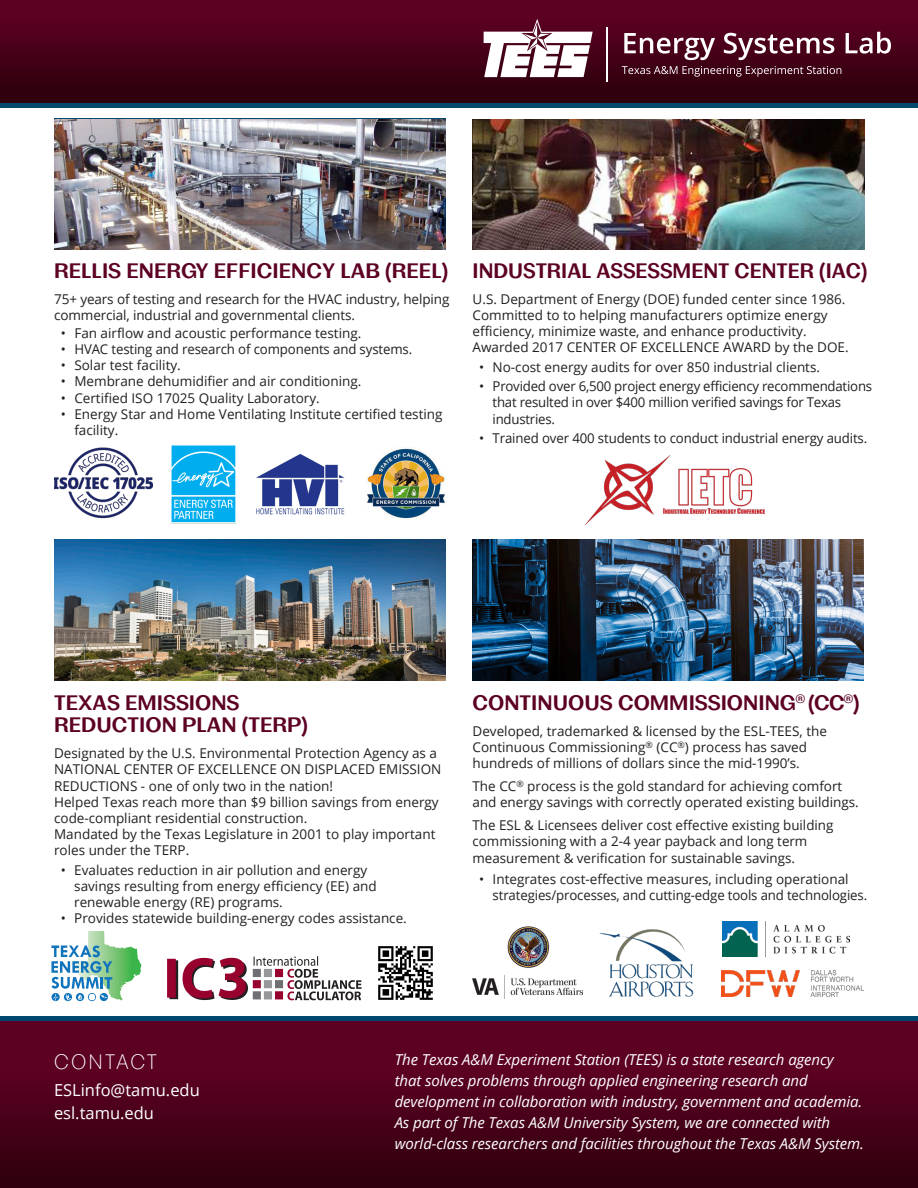
<style>
.page{position:relative;width:918px;height:1188px;background:#fff}
.page>*{position:absolute;margin:0;border:0;box-sizing:border-box;transform-origin:0 0}
.t1{font:600 19.5px/22.5px "Moriston";color:#5c0024}
.t2{font:300 19.5px "Moriston";letter-spacing:.095em;color:#fff}
.t3{font:16.5px "Open Sans";color:#fff}
.t4{font:italic 15px/21px "Open Sans";letter-spacing:-.005em;color:#fff}
.t5{font:13.5px/16.2px "Open Sans";color:#231f20}
</style>
<div class="page">
<div style="left:0;top:102px;width:918px;height:5px;background:#02486f"></div>
<div style="left:0;top:0;width:918px;height:102px;background:#5c0024"></div>
<div style="left:0;top:3px;width:918px;height:99px;background:linear-gradient(to bottom,#620027,#2c000a)"></div>
<div style="left:0;top:1016px;width:918px;height:5px;background:#02486f"></div>
<div style="left:0;top:1021px;width:918px;height:167px;background:#5c0024"></div>
<div style="left:0;top:1047px;width:918px;height:141px;background:linear-gradient(to bottom,#620027,#2f000c)"></div>
<svg style="left:622px;top:66px;width:219px;height:11px"></svg>
<svg style="left:624px;top:33px;width:91px;height:27px"></svg>
<svg style="left:724px;top:33px;width:110px;height:27px"></svg>
<svg style="left:846px;top:32px;width:45px;height:22px"></svg>
<svg style="left:484px;top:19px;width:109px;height:58px"></svg>
<hr style="left:606px;top:27px;width:1px;height:55px;background:#fff">
<img style="left:54px;top:119px;width:391px;height:130px">
<img style="left:473px;top:120px;width:391px;height:129px">
<img style="left:54px;top:539px;width:392px;height:142px">
<img style="left:472px;top:539px;width:392px;height:142px">
<img style="left:599px;top:929px;width:95px;height:68px">
<img style="left:472px;top:926px;width:110px;height:73px">
<img style="left:722px;top:921px;width:128px;height:36px">
<img style="left:722px;top:970px;width:142px;height:26px">
<svg style="left:51px;top:931px;width:84px;height:70px"></svg>
<img style="left:585px;top:456px;width:180px;height:69px">
<img style="left:366px;top:448px;width:79px;height:71px">
<img style="left:171px;top:445px;width:65px;height:78px">
<img style="left:256px;top:453px;width:89px;height:62px">
<img style="left:54px;top:447px;width:98px;height:72px">
<img style="left:167px;top:956px;width:195px;height:45px">
<img style="left:378px;top:946px;width:55px;height:54px">
<p class="t1" style="left:54px;top:258px;width:396px">RELLIS ENERGY EFFICIENCY LAB (REEL)</p>
<p class="t5" style="left:54px;top:290px;width:397px">75+ years of testing and research for the HVAC industry, helping commercial, industrial and governmental clients.</p>
<p class="t5" style="left:61px;top:324px;width:302px">• Fan airflow and acoustic performance testing.</p>
<p class="t5" style="left:61px;top:341px;width:353px">• HVAC testing and research of components and systems.</p>
<p class="t5" style="left:61px;top:357px;width:121px">• Solar test facility.</p>
<p class="t5" style="left:61px;top:373px;width:302px">• Membrane dehumidifier and air conditioning.</p>
<p class="t5" style="left:61px;top:389px;width:260px">• Certified ISO 17025 Quality Laboratory.</p>
<p class="t5" style="left:74px;top:405px;width:370px;text-indent:-14px">• Energy Star and Home Ventilating Institute certified testing facility.</p>
<p class="t1" style="left:473px;top:258px;width:396px">INDUSTRIAL ASSESSMENT CENTER (IAC)</p>
<p class="t5" style="left:473px;top:290px;width:378px">U.S. Department of Energy (DOE) funded center since 1986.<br>Committed to to helping manufacturers optimize energy efficiency, minimize waste, and enhance productivity.<br>Awarded 2017 CENTER OF EXCELLENCE AWARD by the DOE.</p>
<p class="t5" style="left:479px;top:358px;width:342px">• No-cost energy audits for over 850 industrial clients.</p>
<p class="t5" style="left:493px;top:378px;width:381px;text-indent:-14px">• Provided over 6,500 project energy efficiency recommendations that resulted in over $400 million verified savings for Texas industries.</p>
<p class="t5" style="left:479px;top:430px;width:390px">• Trained over 400 students to conduct industrial energy audits.</p>
<p class="t1" style="left:54px;top:690px;width:255px">TEXAS EMISSIONS<br>REDUCTION PLAN (TERP)</p>
<p class="t5" style="left:54px;top:745px;width:389px">Designated by the U.S. Environmental Protection Agency as a NATIONAL CENTER OF EXCELLENCE ON DISPLACED EMISSION REDUCTIONS - one of only two in the nation!<br>Helped Texas reach more than $9 billion savings from energy code-compliant residential construction.<br>Mandated by the Texas Legislature in 2001 to play important roles under the TERP.</p>
<p class="t5" style="left:74px;top:861px;width:304px;text-indent:-14px">• Evaluates reduction in air pollution and energy savings resulting from energy efficiency (EE) and renewable energy (RE) programs.</p>
<p class="t5" style="left:61px;top:910px;width:348px">• Provides statewide building-energy codes assistance.</p>
<p class="t1" style="left:472px;top:690px;width:389px">CONTINUOUS COMMISSIONING<sup>®</sup> (CC<sup>®</sup>)</p>
<p class="t5" style="left:472px;top:722px;width:356px">Developed, trademarked &amp; licensed by the ESL-TEES, the<br>Continuous Commissioning<sup>®</sup> (CC<sup>®</sup>) process has saved hundreds of millions of dollars since the mid-1990’s.</p>
<p class="t5" style="left:472px;top:778px;width:388px">The CC<sup>®</sup> process is the gold standard for achieving comfort and energy savings with correctly operated existing buildings.</p>
<p class="t5" style="left:472px;top:817px;width:362px">The ESL &amp; Licensees deliver cost effective existing building commissioning with a 2-4 year payback and long term measurement &amp; verification for sustainable savings.</p>
<p class="t5" style="left:493px;top:871px;width:376px;text-indent:-14px">• Integrates cost-effective measures, including operational strategies/processes, and cutting-edge tools and technologies.</p>
<p class="t2" style="left:54px;top:1046px;width:105px">CONTACT</p>
<p class="t3" style="left:54px;top:1079px;width:147px">ESLinfo@tamu.edu</p>
<p class="t3" style="left:54px;top:1101px;width:102px">esl.tamu.edu</p>
<p class="t4" style="left:395px;top:1049px;width:471px">The Texas A&amp;M Experiment Station (TEES) is a state research agency that solves problems through applied engineering research and development in collaboration with industry, government and academia.<br>As part of The Texas A&amp;M University System, we are connected with world-class researchers and facilities throughout the Texas A&amp;M System.</p>
</div>
